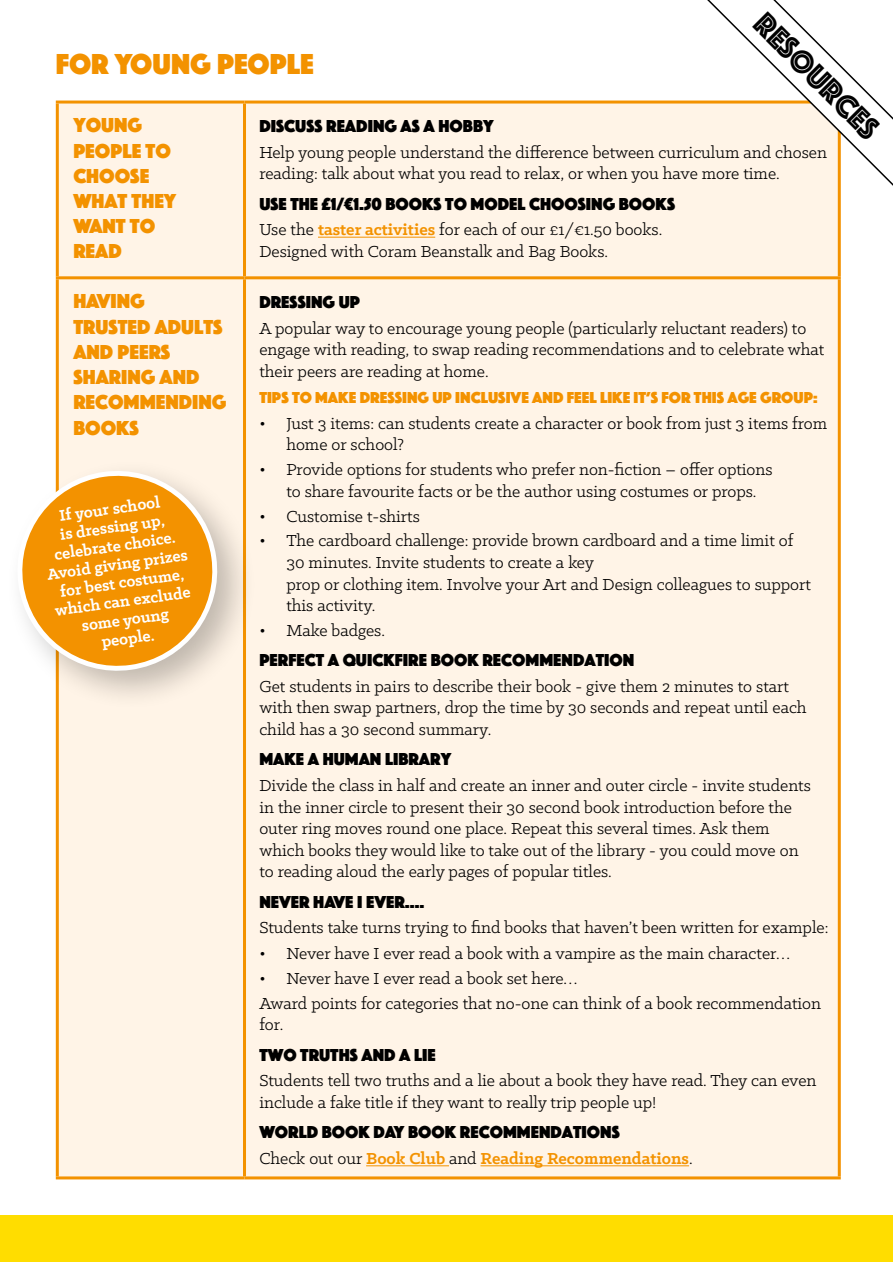
<style>
.page{position:relative;width:893px;height:1263px;background:#fff}
.page>*{position:absolute;margin:0;border:0;box-sizing:border-box;transform-origin:0 0}
.t1{font:33px "Phosphate Inline";color:#000}
.t2{font:30px "Phosphate Solid";color:#f39200}
.t3{font:21px/25.2px "Phosphate Solid";color:#f39200}
.t4{font:18px/21.6px "Klinic Slab";color:#000}
.t5{font:18px "Phosphate Solid";color:#000}
.t6{font:700 18px "Klinic Slab";color:#f39200}
.t7{font:700 17.4px/18.8px "Klinic Slab";color:#fff;text-align:center}
.t8{font:16.5px "Phosphate Solid";color:#f39200}
.s1{font-weight:700;color:#f39200}
.s2{font-weight:400;color:#000}
</style>
<div class="page">
<div style="left:0;top:1215px;width:893px;height:47px;background:#fd0"></div>
<div style="left:59px;top:104px;width:779px;height:1072px;background:#fff4e7"></div>
<hr style="left:56px;top:104px;width:3px;height:172px;background:#f39200">
<hr style="left:56px;top:279px;width:3px;height:897px;background:#f39200">
<hr style="left:56px;top:101px;width:188px;height:3px;background:#f39200">
<hr style="left:244px;top:101px;width:597px;height:3px;background:#f39200">
<hr style="left:243px;top:104px;width:3px;height:172px;background:#f39200">
<hr style="left:838px;top:104px;width:3px;height:172px;background:#f39200">
<hr style="left:243px;top:279px;width:3px;height:897px;background:#f39200">
<hr style="left:838px;top:279px;width:3px;height:897px;background:#f39200">
<hr style="left:56px;top:276px;width:188px;height:3px;background:#f39200">
<hr style="left:244px;top:276px;width:597px;height:3px;background:#f39200">
<hr style="left:56px;top:1176px;width:188px;height:3px;background:#f39200">
<hr style="left:244px;top:1176px;width:597px;height:3px;background:#f39200">
<hr style="left:318px;top:237px;width:117px;height:1px;background:#f39200">
<hr style="left:366px;top:1165px;width:83px;height:1px;background:#f39200">
<hr style="left:480px;top:1165px;width:209px;height:1px;background:#f39200">
<div style="left:5px;top:458px;width:253px;height:253px;background:#000;opacity:.25"></div>
<svg style="left:13px;top:467px;width:208px;height:208px"></svg>
<svg style="left:684px;top:0;width:209px;height:235px"></svg>
<h1 class="t1" style="left:776px;top:2px;width:164px;rotate:45deg">RESOURCES</h1>
<h2 class="t2" style="left:56px;top:43px;width:259px">FOR YOUNG PEOPLE</h2>
<p class="t3" style="left:73px;top:112px;width:104px">YOUNG<br>PEOPLE TO<br>CHOOSE<br>WHAT THEY<br>WANT TO<br>READ</p>
<p class="t5" style="left:259px;top:113px;width:236px">DISCUSS READING AS A HOBBY</p>
<p class="t4" style="left:259px;top:141px;width:569px">Help young people understand the difference between curriculum and chosen reading: talk about what you read to relax, or when you have more time.</p>
<p class="t5" style="left:259px;top:191px;width:417px">USE THE £1/€1.50 BOOKS TO MODEL CHOOSING BOOKS</p>
<p class="t4" style="left:259px;top:218px;width:404px">Use the <span class="s1">taster activities</span> for each of our £1/€1.50 books.<br>Designed with Coram Beanstalk and Bag Books.</p>
<p class="t3" style="left:73px;top:288px;width:155px">HAVING<br>TRUSTED ADULTS<br>AND PEERS<br>SHARING AND<br>RECOMMENDING<br>BOOKS</p>
<p class="t5" style="left:259px;top:289px;width:102px">DRESSING UP</p>
<p class="t4" style="left:259px;top:317px;width:566px">A popular way to encourage young people (particularly reluctant readers) to engage with reading, to swap reading recommendations and to celebrate what their peers are reading at home.</p>
<p class="t8" style="left:259px;top:386px;width:560px">TIPS TO MAKE DRESSING UP INCLUSIVE AND FEEL LIKE IT’S FOR THIS AGE GROUP:</p>
<p class="t4" style="left:286px;top:412px;width:542px;text-indent:-27px">• Just 3 items: can students create a character or book from just 3 items from home or school?</p>
<p class="t4" style="left:286px;top:458px;width:488px;text-indent:-27px">• Provide options for students who prefer non-fiction – offer options to share favourite facts or be the author using costumes or props.</p>
<p class="t4" style="left:259px;top:505px;width:162px">• Customise t-shirts</p>
<p class="t4" style="left:286px;top:529px;width:526px;text-indent:-27px">• The cardboard challenge: provide brown cardboard and a time limit of 30 minutes. Invite students to create a key<br>prop or clothing item. Involve your Art and Design colleagues to support this activity.</p>
<p class="t4" style="left:259px;top:619px;width:127px">• Make badges.</p>
<p class="t5" style="left:259px;top:647px;width:376px">PERFECT A QUICKFIRE BOOK RECOMMENDATION</p>
<p class="t4" style="left:259px;top:675px;width:549px">Get students in pairs to describe their book - give them 2 minutes to start with then swap partners, drop the time by 30 seconds and repeat until each child has a 30 second summary.</p>
<p class="t5" style="left:259px;top:746px;width:193px">MAKE A HUMAN LIBRARY</p>
<p class="t4" style="left:259px;top:774px;width:553px">Divide the class in half and create an inner and outer circle - invite students in the inner circle to present their 30 second book introduction before the outer ring moves round one place. Repeat this several times. Ask them which books they would like to take out of the library - you could move on to reading aloud the early pages of popular titles.</p>
<p class="t5" style="left:259px;top:889px;width:167px">NEVER HAVE I EVER….</p>
<p class="t4" style="left:259px;top:916px;width:571px">Students take turns trying to find books that haven’t been written for example:</p>
<p class="t4" style="left:259px;top:942px;width:532px">• Never have I ever read a book with a vampire as the main character…</p>
<p class="t4" style="left:259px;top:965px;width:563px;line-height:24.8px">• Never have I ever read a book set here…<br>Award points for categories that no-one can think of a book recommendation</p>
<p class="t4" style="left:259px;top:1013px;width:26px">for.</p>
<p class="t5" style="left:259px;top:1042px;width:178px">TWO TRUTHS AND A LIE</p>
<p class="t4" style="left:259px;top:1069px;width:559px">Students tell two truths and a lie about a book they have read. They can even include a fake title if they want to really trip people up!</p>
<p class="t5" style="left:259px;top:1119px;width:362px">WORLD BOOK DAY BOOK RECOMMENDATIONS</p>
<p class="t6" style="left:259px;top:1146px;width:435px"><span class="s2">Check out our</span> Book Club <span class="s2">and</span> Reading Recommendations<span class="s2">.</span></p>
<p class="t7" style="left:38px;top:509px;width:143px;rotate:-8deg">If your school<br>is dressing up, celebrate choice.<br>Avoid giving prizes for best costume, which can exclude some young people.</p>
</div>
